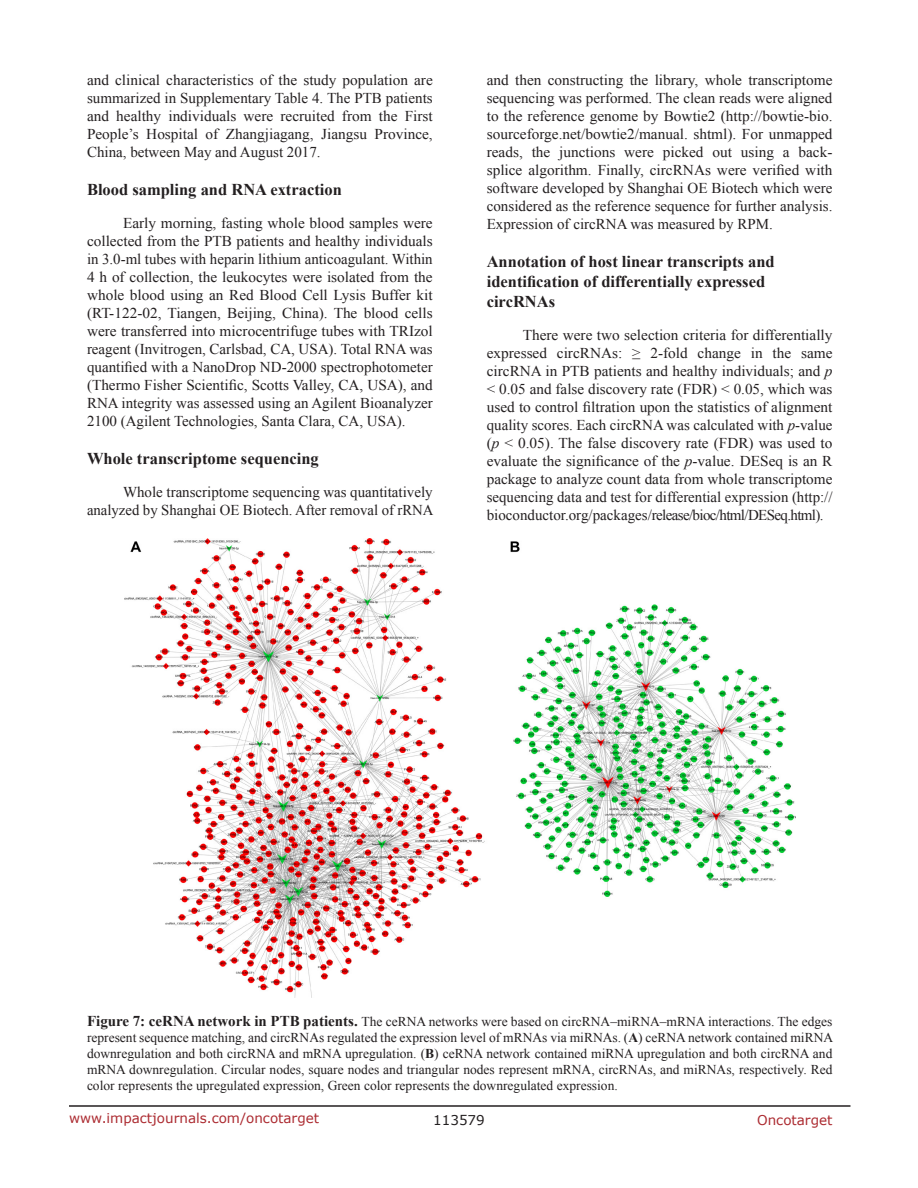
<style>
.page{position:relative;width:918px;height:1188px;background:#fff}
.page>*{position:absolute;margin:0;border:0;box-sizing:border-box;transform-origin:0 0}
.SubHeading_middle{font:700 16.5px/19.8px "Times New Roman";color:#231f20}
.BodyText{font:15px/18px "Times New Roman";color:#231f20;text-align:justify}
.FigureText{font:13.5px/16.2px "Times New Roman";color:#231f20;text-align:justify}
.t1{font:13.5px "Verdana";color:#ac2b31}
.t2{font:13.5px "Verdana";color:#231f20}
.s1{font-style:italic}
.s2{font-weight:700;font-size:15px}
.s3{font-weight:700}
</style>
<div class="page">
<hr style="left:69px;top:1105px;width:781px;height:2px;background:#231f20">
<img style="left:124px;top:539px;width:671px;height:459px">
<p class="BodyText" style="left:87px;top:71px;width:347px">and clinical characteristics of the study population are summarized in Supplementary Table 4. The PTB patients and healthy individuals were recruited from the First People’s Hospital of Zhangjiagang, Jiangsu Province, China, between May and August 2017.</p>
<p class="SubHeading_middle" style="left:87px;top:179px;width:256px">Blood sampling and RNA extraction</p>
<p class="BodyText" style="left:87px;top:214px;width:347px;text-indent:36px">Early morning, fasting whole blood samples were collected from the PTB patients and healthy individuals in 3.0-ml tubes with heparin lithium anticoagulant. Within 4 h of collection, the leukocytes were isolated from the whole blood using an Red Blood Cell Lysis Buffer kit (RT-122-02, Tiangen, Beijing, China). The blood cells were transferred into microcentrifuge tubes with TRIzol reagent (Invitrogen, Carlsbad, CA, USA). Total RNA was quantified with a NanoDrop ND-2000 spectrophotometer (Thermo Fisher Scientific, Scotts Valley, CA, USA), and RNA integrity was assessed using an Agilent Bioanalyzer 2100 (Agilent Technologies, Santa Clara, CA, USA).</p>
<p class="SubHeading_middle" style="left:87px;top:448px;width:233px">Whole transcriptome sequencing</p>
<p class="BodyText" style="left:87px;top:483px;width:348px;text-align:right">Whole transcriptome sequencing was quantitatively analyzed by Shanghai OE Biotech. After removal of rRNA</p>
<p class="BodyText" style="left:487px;top:71px;width:347px">and then constructing the library, whole transcriptome sequencing was performed. The clean reads were aligned to the reference genome by Bowtie2 (http://bowtie-bio. sourceforge.net/bowtie2/manual. shtml). For unmapped reads, the junctions were picked out using a back&shy;splice algorithm. Finally, circRNAs were verified with software developed by Shanghai OE Biotech which were considered as the reference sequence for further analysis.<br>Expression of circRNA was measured by RPM.</p>
<p class="SubHeading_middle" style="left:487px;top:251px;width:290px">Annotation of host linear transcripts and identification of differentially expressed circRNAs</p>
<p class="BodyText" style="left:487px;top:326px;width:347px;text-indent:36px">There were two selection criteria for differentially expressed circRNAs: ≥ 2-fold change in the same circRNA in PTB patients and healthy individuals; and <span class="s1">p </span>&lt; 0.05 and false discovery rate (FDR) &lt; 0.05, which was used to control filtration upon the statistics of alignment quality scores. Each circRNA was calculated with <span class="s1">p</span>-value (<span class="s1">p</span> &lt; 0.05). The false discovery rate (FDR) was used to evaluate the significance of the <span class="s1">p</span>-value. DESeq is an R package to analyze count data from whole transcriptome sequencing data and test for differential expression (http:// bioconductor.org/packages/release/bioc/html/DESeq.html).</p>
<p class="FigureText" style="left:87px;top:1013px;width:748px"><span class="s2">Figure 7: ceRNA network in PTB patients.</span> The ceRNA networks were based on circRNA–miRNA–mRNA interactions. The edges represent sequence matching, and circRNAs regulated the expression level of mRNAs via miRNAs. (<span class="s3">A</span>) ceRNA network contained miRNA downregulation and both circRNA and mRNA upregulation. (<span class="s3">B</span>) ceRNA network contained miRNA upregulation and both circRNA and mRNA downregulation. Circular nodes, square nodes and triangular nodes represent mRNA, circRNAs, and miRNAs, respectively. Red color represents the upregulated expression, Green color represents the downregulated expression.</p>
<p class="t1" style="left:69px;top:1109px;width:252px">www.impactjournals.com/oncotarget</p>
<p class="t2" style="left:433px;top:1111px;width:53px">113579</p>
<p class="t1" style="left:757px;top:1111px;width:77px">Oncotarget</p>
</div>
